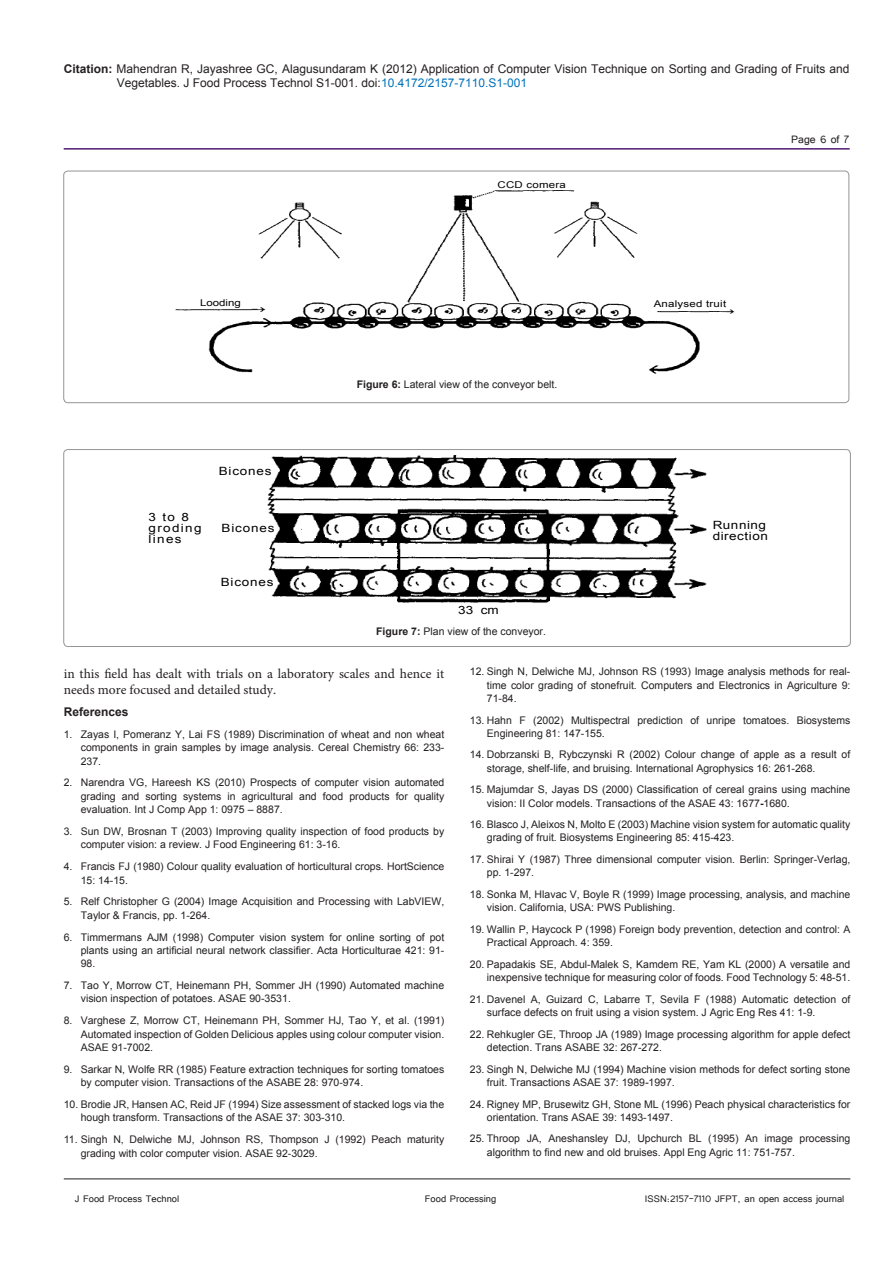
<style>
.page{position:relative;width:893px;height:1263px;background:#fff}
.page>*{position:absolute;margin:0;border:0;box-sizing:border-box;transform-origin:0 0}
.t1{font:13.5px/16.5px "Minion Pro";color:#231f20}
.t2{font:13.5px "Tunga";color:#231f20}
.t3{font:12px/14.4px "Arial";color:#231f20}
.t4{font:12px "Tunga";color:#231f20}
.List_Paragraph{font:700 12px "Arial";color:#231f20}
.t5{font:11.4px "Arial";letter-spacing:.06em;color:#000;scale:1.19 1}
.t6{font:11.4px/10.8px "Arial";letter-spacing:.1em;color:#000;scale:1.19 1}
.t7{font:11.4px/10.8px "Arial";letter-spacing:.04em;color:#000;scale:1.19 1}
.t8{font:10.5px/13.4px "Arial";color:#231f20}
.t9{font:9.3px "Arial";letter-spacing:.02em;color:#000;scale:1.23 1}
.t10{font:9.3px "Arial";color:#000;scale:1.23 1}
.s1{font-weight:700}
.s2{color:#0072bc}
.s3{font-style:italic}
</style>
<div class="page">
<hr style="left:64px;top:148px;width:786px;height:2px;background:#501a74">
<hr style="left:64px;top:1179px;width:786px;height:1px;background:#231f20">
<div style="left:64px;top:171px;width:785px;height:232px;border:1px solid #939598;border-radius:4px"></div>
<img style="left:175px;top:190px;width:560px;height:184px">
<div style="left:197px;top:296px;width:50px;height:12px;background:#fff"></div>
<div style="left:648px;top:295px;width:89px;height:13px;background:#fff"></div>
<div style="left:64px;top:449px;width:786px;height:197px;border:1px solid #939598;border-radius:4px"></div>
<img style="left:267px;top:456px;width:440px;height:147px">
<div style="left:218px;top:520px;width:57px;height:16px;background:#fff"></div>
<div style="left:217px;top:463px;width:55px;height:14px;background:#fff"></div>
<div style="left:219px;top:574px;width:54px;height:15px;background:#fff"></div>
<p class="t3" style="left:117px;top:61px;width:734px;text-indent:-53px"><span class="s1">Citation:</span> Mahendran R, Jayashree GC, Alagusundaram K (2012) Application of Computer Vision Technique on Sorting and Grading of Fruits and<br>Vegetables. J Food Process Technol S1-001. doi:<span class="s2">10.4172/2157-7110.S1-001</span></p>
<p class="t10" style="left:200px;top:296px;width:35px">Looding</p>
<p class="t6" style="left:149px;top:512px;width:46px">3 to 8 groding lines</p>
<p class="t5" style="left:219px;top:463px;width:46px">Bicones</p>
<p class="t5" style="left:222px;top:520px;width:46px">Bicones</p>
<p class="t5" style="left:221px;top:574px;width:46px">Bicones</p>
<p class="t9" style="left:498px;top:178px;width:57px">CCD comera</p>
<p class="t8" style="left:357px;top:378px;width:202px"><span class="s1">Figure 6:</span> Lateral view of the conveyor belt.</p>
<p class="t5" style="left:458px;top:602px;width:35px">33 cm</p>
<p class="t8" style="left:376px;top:625px;width:171px"><span class="s1">Figure 7:</span> Plan view of the conveyor.</p>
<p class="t9" style="left:654px;top:297px;width:60px">Analysed truit</p>
<p class="t2" style="left:791px;top:131px;width:59px">Page 6 of 7</p>
<p class="t7" style="left:713px;top:519px;width:48px">Running direction</p>
<p class="t1" style="left:64px;top:665px;width:382px">in this field has dealt with trials on a laboratory scales and hence it needs more focused and detailed study.</p>
<p class="List_Paragraph" style="left:64px;top:704px;width:66px">References</p>
<p class="t8" style="left:81px;top:728px;width:365px;text-align:justify;text-indent:-17px">1. Zayas I, Pomeranz Y, Lai FS (1989) Discrimination of wheat and non wheat components in grain samples by image analysis. Cereal Chemistry 66: 233- 237.</p>
<p class="t8" style="left:81px;top:776px;width:365px;text-align:justify;text-indent:-17px">2. Narendra VG, Hareesh KS (2010) Prospects of computer vision automated grading and sorting systems in agricultural and food products for quality evaluation. Int J Comp App 1: 0975 – 8887.</p>
<p class="t8" style="left:81px;top:825px;width:365px;text-indent:-17px">3. Sun DW, Brosnan T (2003) Improving quality inspection of food products by computer vision: a review. J Food Engineering 61: 3-16.</p>
<p class="t8" style="left:81px;top:860px;width:365px;text-indent:-17px">4. Francis FJ (1980) Colour quality evaluation of horticultural crops. HortScience<br>15: 14-15.</p>
<p class="t8" style="left:81px;top:895px;width:365px;text-indent:-17px">5. Relf Christopher G (2004) Image Acquisition and Processing with LabVIEW,<br>Taylor &amp; Francis, pp. 1-264.</p>
<p class="t8" style="left:81px;top:930px;width:365px;text-align:justify;text-indent:-17px">6. Timmermans AJM (1998) Computer vision system for online sorting of pot plants using an artificial neural network classifier. Acta Horticulturae 421: 91- 98.</p>
<p class="t8" style="left:81px;top:979px;width:365px;text-indent:-17px">7. Tao Y, Morrow CT, Heinemann PH, Sommer JH (1990) Automated machine vision inspection of potatoes. ASAE 90-3531.</p>
<p class="t8" style="left:81px;top:1014px;width:365px;text-align:justify;text-indent:-17px">8. Varghese Z, Morrow CT, Heinemann PH, Sommer HJ, Tao Y, et al. (1991)<br>Automated inspection of Golden Delicious apples using colour computer vision.<br>ASAE 91-7002.</p>
<p class="t8" style="left:81px;top:1063px;width:365px;text-indent:-17px">9. Sarkar N, Wolfe RR (1985) Feature extraction techniques for sorting tomatoes by computer vision. Transactions of the ASABE 28: 970-974.</p>
<p class="t8" style="left:81px;top:1098px;width:365px;text-indent:-17px">10. Brodie JR, Hansen AC, Reid JF (1994) Size assessment of stacked logs via the hough transform. Transactions of the ASAE 37: 303-310.</p>
<p class="t8" style="left:81px;top:1133px;width:365px;text-indent:-17px">11. Singh N, Delwiche MJ, Johnson RS, Thompson J (1992) Peach maturity grading with color computer vision. ASAE 92-3029.</p>
<p class="t8" style="left:487px;top:665px;width:365px;text-align:justify;text-indent:-17px">12. Singh N, Delwiche MJ, Johnson RS (1993) Image analysis methods for real&shy;time color grading of stonefruit. Computers and Electronics in Agriculture 9:<br>71-84.</p>
<p class="t8" style="left:487px;top:713px;width:365px;text-indent:-17px">13. Hahn F (2002) Multispectral prediction of unripe tomatoes. Biosystems<br>Engineering 81: 147-155.</p>
<p class="t8" style="left:487px;top:748px;width:365px;text-indent:-17px">14. Dobrzanski B, Rybczynski R (2002) Colour change of apple as a result of storage, shelf-life, and bruising. International Agrophysics 16: 261-268.</p>
<p class="t8" style="left:487px;top:783px;width:365px;text-indent:-17px">15. Majumdar S, Jayas DS (2000) Classification of cereal grains using machine vision: II Color models. Transactions of the ASAE 43: 1677<span class="s1">-</span>1680.</p>
<p class="t8" style="left:487px;top:818px;width:365px;text-indent:-17px">16. Blasco J, Aleixos N, Molto E (2003) Machine vision system for automatic quality grading of fruit. Biosystems Engineering 85: 415-423.</p>
<p class="t8" style="left:487px;top:853px;width:365px;text-indent:-17px">17. Shirai Y (1987) Three dimensional computer vision. Berlin: Springer-Verlag, pp. 1-297.</p>
<p class="t8" style="left:487px;top:888px;width:365px;text-indent:-17px">18. Sonka M, Hlavac V, Boyle R (1999) Image processing, analysis, and machine vision. California, USA: PWS Publishing.</p>
<p class="t8" style="left:487px;top:923px;width:365px;text-indent:-17px">19. Wallin P, Haycock P (1998) Foreign body prevention, detection and control: A<br>Practical Approach. 4: 359.</p>
<p class="t8" style="left:470px;top:958px;width:382px;text-align:right">20. Papadakis SE, Abdul-Malek S, Kamdem RE, Yam KL (2000) A versatile and inexpensive technique for measuring color of foods. Food Technology 5: 48-51.</p>
<p class="t8" style="left:487px;top:993px;width:365px;text-indent:-17px">21. Davenel A, Guizard C, Labarre T, Sevila F (1988) Automatic detection of surface defects on fruit using a vision system. J Agric Eng Res 41: 1-9.</p>
<p class="t8" style="left:487px;top:1027px;width:365px;text-indent:-17px">22. Rehkugler GE, Throop JA (1989) Image processing algorithm for apple defect detection. Trans ASABE 32: 267-272.</p>
<p class="t8" style="left:487px;top:1062px;width:365px;text-indent:-17px">23. Singh N, Delwiche MJ (1994) Machine vision methods for defect sorting stone fruit. Transactions ASAE 37: 1989<span class="s3">-</span>1997.</p>
<p class="t8" style="left:487px;top:1097px;width:365px;text-indent:-17px">24. Rigney MP, Brusewitz GH, Stone ML (1996) Peach physical characteristics for orientation. Trans ASAE 39: 1493-1497.</p>
<p class="t8" style="left:487px;top:1132px;width:365px;text-indent:-17px">25. Throop JA, Aneshansley DJ, Upchurch BL (1995) An image processing algorithm to find new and old bruises. Appl Eng Agric 11: 751-757.</p>
<p class="t4" style="left:75px;top:1190px;width:106px">J Food Process Technol</p>
<p class="t4" style="left:645px;top:1190px;width:201px">ISSN:2157-7110 JFPT, an open access journal</p>
<p class="t4" style="left:425px;top:1190px;width:73px">Food Processing</p>
</div>
